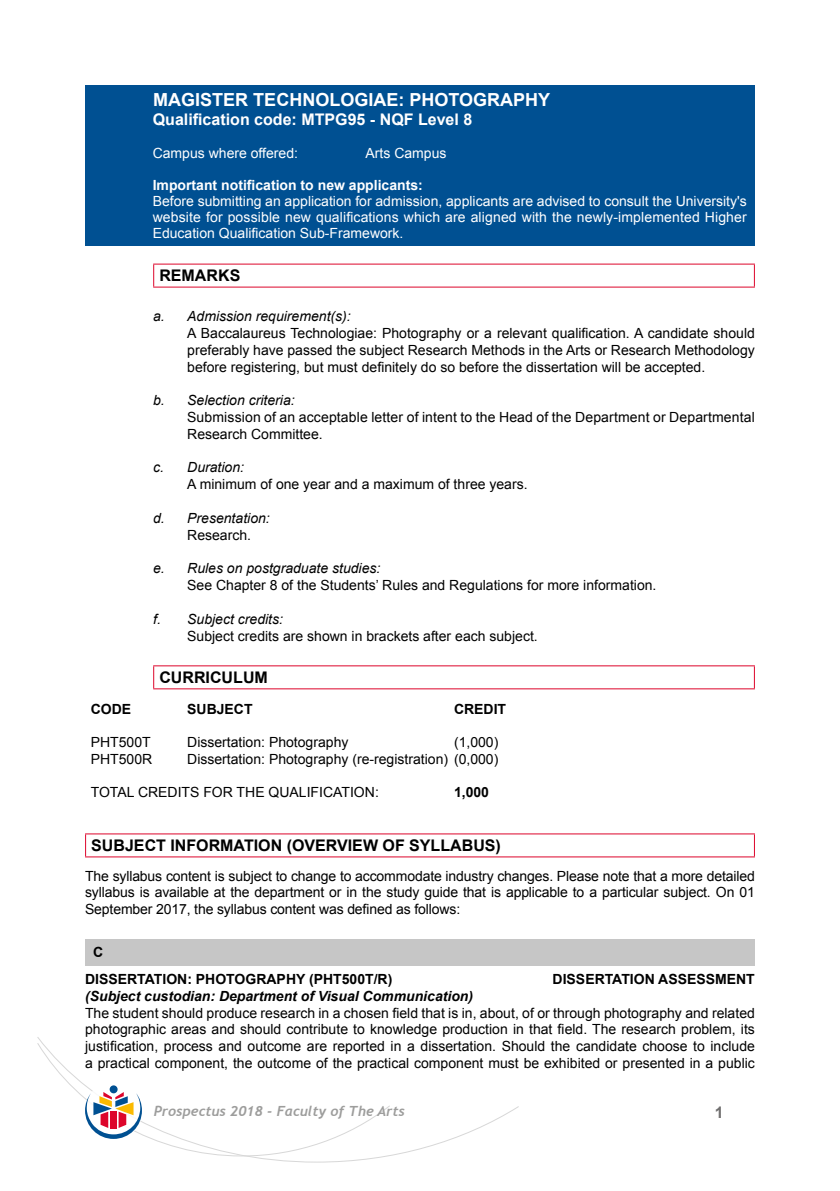
<style>
.page{position:relative;width:840px;height:1191px;background:#fff}
.page>*{position:absolute;margin:0;border:0;box-sizing:border-box;transform-origin:0 0}
.t1{font:700 18px "Arial";color:#fff}
.t2{font:700 16px "Arial";color:#000}
.t3{font:700 16px "Arial";color:#fff}
.t4{font:700 16px "Arial";color:#706f6f}
.t5{font:14px/16.8px "Arial";color:#000;text-align:justify}
.t6{font:14px/16px "Arial";color:#fff;text-align:justify}
.t7{font:italic 14px "Arial";color:#000}
.t8{font:700 14px/26.8px "Arial";color:#000}
.t9{font:italic 700 14px "Arial";color:#000}
.t10{font:700 14px "Arial";color:#fff}
.t11{font:italic 700 14px "Trebuchet";color:#9d9d9c}
</style>
<div class="page">
<svg style="left:37px;top:1037px;width:482px;height:125px"></svg>
<div style="left:84px;top:1082px;width:58px;height:57px;background:#fff;border-radius:50%"></div>
<div style="left:110px;top:1085px;width:7px;height:8px;background:#005092;border-radius:50%"></div>
<svg style="left:85px;top:1092px;width:57px;height:47px"></svg>
<div style="left:85px;top:85px;width:669px;height:161px;background:#005092"></div>
<hr style="left:153px;top:264px;width:601px;height:1px;background:#dd052b">
<svg style="left:153px;top:265px;width:1px;height:21px"></svg>
<svg style="left:753px;top:265px;width:1px;height:21px"></svg>
<hr style="left:153px;top:286px;width:601px;height:1px;background:#dd052b">
<hr style="left:153px;top:665px;width:601px;height:1px;background:#dd052b">
<svg style="left:153px;top:666px;width:1px;height:22px"></svg>
<svg style="left:753px;top:666px;width:1px;height:22px"></svg>
<hr style="left:153px;top:688px;width:601px;height:1px;background:#dd052b">
<hr style="left:85px;top:833px;width:669px;height:1px;background:#dd052b">
<svg style="left:85px;top:834px;width:1px;height:22px"></svg>
<svg style="left:753px;top:834px;width:1px;height:22px"></svg>
<hr style="left:85px;top:856px;width:669px;height:1px;background:#dd052b">
<div style="left:85px;top:939px;width:669px;height:26px;background:#c6c6c6"></div>
<p class="t1" style="left:153px;top:87px;width:398px">MAGISTER TECHNOLOGIAE: PHOTOGRAPHY</p>
<p class="t3" style="left:153px;top:109px;width:321px">Qualification code: MTPG95 - NQF Level 8</p>
<p class="t6" style="left:153px;top:145px;width:147px">Campus where offered:</p>
<p class="t6" style="left:365px;top:145px;width:82px">Arts Campus</p>
<p class="t10" style="left:153px;top:175px;width:271px">Important notification to new applicants:</p>
<p class="t6" style="left:153px;top:193px;width:595px">Before submitting an application for admission, applicants are advised to consult the University's website for possible new qualifications which are aligned with the newly-implemented Higher Education Qualification Sub-Framework.</p>
<p class="t2" style="left:159px;top:264px;width:82px">REMARKS</p>
<p class="t7" style="left:153px;top:307px;width:199px">a. Admission requirement(s):</p>
<p class="t5" style="left:187px;top:325px;width:569px">A Baccalaureus Technologiae: Photography or a relevant qualification. A candidate should preferably have passed the subject Research Methods in the Arts or Research Methodology before registering, but must definitely do so before the dissertation will be accepted.</p>
<p class="t7" style="left:153px;top:391px;width:143px">b. Selection criteria:</p>
<p class="t5" style="left:187px;top:409px;width:568px">Submission of an acceptable letter of intent to the Head of the Department or Departmental<br>Research Committee.</p>
<p class="t7" style="left:153px;top:458px;width:92px">c. Duration:</p>
<p class="t5" style="left:187px;top:476px;width:342px">A minimum of one year and a maximum of three years.</p>
<p class="t7" style="left:153px;top:509px;width:118px">d. Presentation:</p>
<p class="t5" style="left:187px;top:526px;width:65px">Research.</p>
<p class="t7" style="left:153px;top:559px;width:229px">e. Rules on postgraduate studies:</p>
<p class="t5" style="left:187px;top:577px;width:470px">See Chapter 8 of the Students’ Rules and Regulations for more information.</p>
<p class="t7" style="left:153px;top:610px;width:131px">f. Subject credits:</p>
<p class="t5" style="left:187px;top:627px;width:352px">Subject credits are shown in brackets after each subject.</p>
<p class="t2" style="left:159px;top:666px;width:110px">CURRICULUM</p>
<p class="t8" style="left:91px;top:696px;width:42px">CODE</p>
<p class="t8" style="left:187px;top:696px;width:67px">SUBJECT</p>
<p class="t8" style="left:454px;top:696px;width:54px">CREDIT</p>
<p class="t5" style="left:91px;top:733px;width:61px">PHT500T</p>
<p class="t5" style="left:187px;top:733px;width:163px">Dissertation: Photography</p>
<p class="t5" style="left:454px;top:733px;width:46px">(1,000)</p>
<p class="t5" style="left:91px;top:750px;width:63px">PHT500R</p>
<p class="t5" style="left:187px;top:750px;width:312px">Dissertation: Photography (re-registration) (0,000)</p>
<p class="t5" style="left:91px;top:783px;width:289px">TOTAL CREDITS FOR THE QUALIFICATION:</p>
<p class="t8" style="left:454px;top:778px;width:37px">1,000</p>
<p class="t2" style="left:91px;top:834px;width:411px">SUBJECT INFORMATION (OVERVIEW OF SYLLABUS)</p>
<p class="t5" style="left:85px;top:868px;width:671px">The syllabus content is subject to change to accommodate industry changes. Please note that a more detailed syllabus is available at the department or in the study guide that is applicable to a particular subject. On 01<br>September 2017, the syllabus content was defined as follows:</p>
<p class="t8" style="left:85px;top:939px;width:308px;text-indent:8px">C<br>DISSERTATION: PHOTOGRAPHY (PHT500T/R)</p>
<p class="t8" style="left:552px;top:966px;width:203px">DISSERTATION ASSESSMENT</p>
<p class="t9" style="left:85px;top:986px;width:389px">(Subject custodian: Department of Visual Communication)</p>
<p class="t5" style="left:85px;top:1004px;width:671px">The student should produce research in a chosen field that is in, about, of or through photography and related photographic areas and should contribute to knowledge production in that field. The research problem, its justification, process and outcome are reported in a dissertation. Should the candidate choose to include a practical component, the outcome of the practical component must be exhibited or presented in a public</p>
<p class="t11" style="left:154px;top:1102px;width:252px">Prospectus 2018 - Faculty of The Arts</p>
<p class="t4" style="left:714px;top:1100px;width:10px">1</p>
</div>
